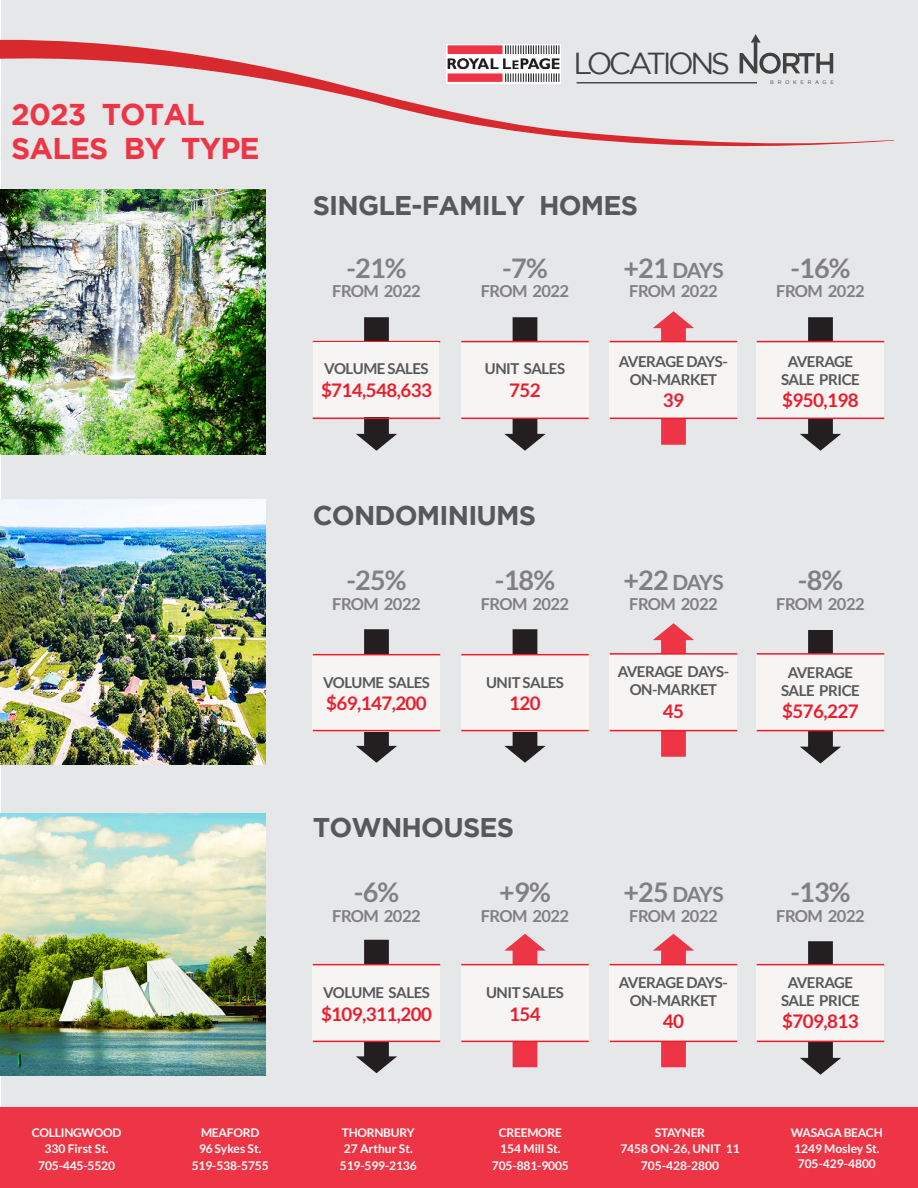
<style>
.page{position:relative;width:918px;height:1188px;background:#fff}
.page>*{position:absolute;margin:0;border:0;box-sizing:border-box;transform-origin:0 0}
.t1{font:30.3px "Gotham";letter-spacing:-.115em;color:#414141}
.t2{font:700 30px "Gotham";letter-spacing:-.03em;color:#ed3545}
.t3{font:700 27px "Gotham";letter-spacing:-.03em;color:#57585a}
.t4{font:700 27px "Lato";letter-spacing:-.03em;color:#807f84}
.t5{font:700 21px "Lato";letter-spacing:-.055em;color:#807f84}
.t6{font:700 18.75px "Lato";letter-spacing:-.03em;color:#eb1c2c}
.t7{font:700 16.5px "Lato";letter-spacing:-.03em;color:#807f84}
.t8{font:700 15px/18px "Lato";letter-spacing:-.03em;color:#57585a;text-align:center}
.t9{font:700 12px/15px "Lato";letter-spacing:-.01em;color:#fff}
.t10{font:5.25px "Gotham";letter-spacing:.7em;color:#414141}
.s1{font-size:27px}
</style>
<div class="page">
<div style="left:2px;top:0;width:916px;height:1107px;background:#e6e7e9"></div>
<svg style="left:653px;top:934px;width:41px;height:133px"></svg>
<svg style="left:653px;top:623px;width:41px;height:134px"></svg>
<svg style="left:800px;top:630px;width:41px;height:133px"></svg>
<svg style="left:504px;top:629px;width:42px;height:134px"></svg>
<svg style="left:356px;top:629px;width:41px;height:134px"></svg>
<svg style="left:356px;top:317px;width:41px;height:134px"></svg>
<div style="left:0;top:1107px;width:918px;height:81px;background:#ed3545"></div>
<svg style="left:504px;top:934px;width:42px;height:133px"></svg>
<svg style="left:800px;top:941px;width:41px;height:134px"></svg>
<svg style="left:800px;top:317px;width:41px;height:134px"></svg>
<svg style="left:653px;top:311px;width:41px;height:134px"></svg>
<div style="left:610px;top:343px;width:127px;height:76px;background:#f6f5f4"></div>
<svg style="left:504px;top:317px;width:42px;height:134px"></svg>
<div style="left:461px;top:343px;width:128px;height:76px;background:#f6f5f4"></div>
<div style="left:757px;top:343px;width:127px;height:76px;background:#f6f5f4"></div>
<hr style="left:461px;top:341px;width:128px;height:1px;background:#eb1c2c">
<hr style="left:313px;top:341px;width:127px;height:1px;background:#eb1c2c">
<hr style="left:757px;top:341px;width:127px;height:1px;background:#eb1c2c">
<hr style="left:461px;top:418px;width:128px;height:1px;background:#eb1c2c">
<hr style="left:313px;top:418px;width:127px;height:1px;background:#eb1c2c">
<hr style="left:757px;top:418px;width:127px;height:1px;background:#eb1c2c">
<div style="left:314px;top:342px;width:125px;height:75px;background:#f6f5f4"></div>
<hr style="left:610px;top:341px;width:127px;height:1px;background:#eb1c2c">
<hr style="left:610px;top:418px;width:127px;height:1px;background:#eb1c2c">
<div style="left:610px;top:654px;width:127px;height:76px;background:#f6f5f4"></div>
<div style="left:461px;top:656px;width:128px;height:76px;background:#f6f5f4"></div>
<div style="left:313px;top:656px;width:127px;height:76px;background:#f6f5f4"></div>
<div style="left:757px;top:654px;width:127px;height:76px;background:#f6f5f4"></div>
<hr style="left:461px;top:654px;width:128px;height:1px;background:#eb1c2c">
<hr style="left:313px;top:654px;width:127px;height:1px;background:#eb1c2c">
<hr style="left:757px;top:653px;width:127px;height:2px;background:#eb1c2c">
<hr style="left:461px;top:730px;width:128px;height:1px;background:#eb1c2c">
<hr style="left:313px;top:730px;width:127px;height:1px;background:#eb1c2c">
<hr style="left:757px;top:730px;width:127px;height:1px;background:#eb1c2c">
<hr style="left:610px;top:653px;width:127px;height:2px;background:#eb1c2c">
<hr style="left:610px;top:730px;width:127px;height:1px;background:#eb1c2c">
<div style="left:610px;top:966px;width:127px;height:76px;background:#f6f5f4"></div>
<svg style="left:356px;top:940px;width:41px;height:133px"></svg>
<div style="left:461px;top:966px;width:128px;height:76px;background:#f6f5f4"></div>
<div style="left:313px;top:966px;width:127px;height:76px;background:#f6f5f4"></div>
<div style="left:757px;top:966px;width:127px;height:76px;background:#f6f5f4"></div>
<hr style="left:461px;top:1041px;width:128px;height:1px;background:#eb1c2c">
<hr style="left:313px;top:964px;width:127px;height:1px;background:#eb1c2c">
<hr style="left:757px;top:964px;width:127px;height:1px;background:#eb1c2c">
<hr style="left:461px;top:964px;width:128px;height:1px;background:#eb1c2c">
<hr style="left:313px;top:1041px;width:127px;height:1px;background:#eb1c2c">
<hr style="left:757px;top:1041px;width:127px;height:1px;background:#eb1c2c">
<hr style="left:610px;top:964px;width:127px;height:1px;background:#eb1c2c">
<hr style="left:610px;top:1041px;width:127px;height:1px;background:#eb1c2c">
<img style="left:0;top:813px;width:266px;height:263px">
<img style="left:0;top:189px;width:266px;height:265px">
<img style="left:0;top:499px;width:266px;height:266px">
<svg style="left:0;top:37px;width:894px;height:111px"></svg>
<p class="t2" style="left:11px;top:97px;width:195px">2023 TOTAL</p>
<p class="t2" style="left:11px;top:131px;width:250px">SALES BY TYPE</p>
<p class="t9" style="left:32px;top:1125px;width:91px">COLLINGWOOD</p>
<p class="t9" style="left:45px;top:1141px;width:66px">330 First St.</p>
<p class="t9" style="left:38px;top:1158px;width:78px">705-445-5520</p>
<p class="t9" style="left:201px;top:1125px;width:60px">MEAFORD</p>
<p class="t9" style="left:199px;top:1141px;width:64px">96 Sykes St.</p>
<p class="t9" style="left:192px;top:1158px;width:78px">519-538-5755</p>
<h1 class="t1" style="left:573px;top:46px;width:158px">LOCATIONS</h1>
<p class="t10" style="left:770px;top:80px;width:65px">BROKERAGE</p>
<p class="t3" style="left:313px;top:190px;width:327px">SINGLE-FAMILY HOMES</p>
<p class="t4" style="left:346px;top:252px;width:62px">-21%</p>
<p class="t7" style="left:332px;top:282px;width:90px">FROM 2022</p>
<p class="t8" style="left:324px;top:360px;width:106px">VOLUME SALES</p>
<p class="t6" style="left:321px;top:379px;width:112px">$714,548,633</p>
<p class="t4" style="left:502px;top:252px;width:47px">-7%</p>
<p class="t7" style="left:481px;top:282px;width:90px">FROM 2022</p>
<p class="t8" style="left:485px;top:360px;width:82px">UNIT SALES</p>
<p class="t6" style="left:509px;top:379px;width:33px">752</p>
<p class="t3" style="left:313px;top:500px;width:225px">CONDOMINIUMS</p>
<p class="t4" style="left:346px;top:565px;width:62px">-25%</p>
<p class="t7" style="left:332px;top:594px;width:90px">FROM 2022</p>
<p class="t8" style="left:323px;top:673px;width:108px">VOLUME SALES</p>
<p class="t6" style="left:326px;top:693px;width:102px">$69,147,200</p>
<p class="t4" style="left:495px;top:565px;width:62px">-18%</p>
<p class="t7" style="left:481px;top:594px;width:90px">FROM 2022</p>
<p class="t8" style="left:486px;top:673px;width:79px">UNIT SALES</p>
<p class="t6" style="left:509px;top:693px;width:33px">120</p>
<p class="t5" style="left:623px;top:258px;width:102px"><span class="s1">+21</span> DAYS</p>
<p class="t7" style="left:629px;top:282px;width:90px">FROM 2022</p>
<p class="t8" style="left:619px;top:352px;width:110px">AVERAGE DAYS-</p>
<p class="t8" style="left:630px;top:370px;width:89px">ON-MARKET</p>
<p class="t6" style="left:663px;top:390px;width:23px">39</p>
<p class="t5" style="left:623px;top:570px;width:102px"><span class="s1">+22</span> DAYS</p>
<p class="t7" style="left:629px;top:594px;width:90px">FROM 2022</p>
<p class="t8" style="left:618px;top:663px;width:113px">AVERAGE DAYS-<br>ON-MARKET</p>
<p class="t6" style="left:663px;top:700px;width:23px">45</p>
<p class="t4" style="left:790px;top:252px;width:62px">-16%</p>
<p class="t7" style="left:776px;top:282px;width:90px">FROM 2022</p>
<p class="t8" style="left:781px;top:352px;width:80px">AVERAGE<br>SALE PRICE</p>
<p class="t6" style="left:782px;top:390px;width:78px">$950,198</p>
<p class="t4" style="left:798px;top:565px;width:47px">-8%</p>
<p class="t7" style="left:776px;top:594px;width:90px">FROM 2022</p>
<p class="t8" style="left:781px;top:663px;width:80px">AVERAGE<br>SALE PRICE</p>
<p class="t6" style="left:782px;top:701px;width:78px">$576,227</p>
<p class="t3" style="left:313px;top:812px;width:203px">TOWNHOUSES</p>
<p class="t4" style="left:354px;top:877px;width:47px">-6%</p>
<p class="t7" style="left:332px;top:906px;width:90px">FROM 2022</p>
<p class="t4" style="left:499px;top:877px;width:53px">+9%</p>
<p class="t7" style="left:481px;top:906px;width:90px">FROM 2022</p>
<p class="t8" style="left:323px;top:984px;width:108px">VOLUME SALES</p>
<p class="t6" style="left:321px;top:1003px;width:112px">$109,311,200</p>
<p class="t8" style="left:486px;top:984px;width:79px">UNIT SALES</p>
<p class="t6" style="left:509px;top:1003px;width:33px">154</p>
<p class="t9" style="left:342px;top:1125px;width:75px">THORNBURY</p>
<p class="t9" style="left:344px;top:1141px;width:70px">27 Arthur St.</p>
<p class="t9" style="left:340px;top:1158px;width:78px">519-599-2136</p>
<p class="t9" style="left:499px;top:1125px;width:65px">CREEMORE</p>
<p class="t9" style="left:500px;top:1141px;width:62px">154 Mill St.</p>
<p class="t9" style="left:492px;top:1158px;width:78px">705-881-9005</p>
<p class="t5" style="left:623px;top:882px;width:102px"><span class="s1">+25</span> DAYS</p>
<p class="t7" style="left:629px;top:906px;width:90px">FROM 2022</p>
<p class="t8" style="left:619px;top:973px;width:110px">AVERAGE DAYS-</p>
<p class="t8" style="left:630px;top:991px;width:89px">ON-MARKET</p>
<p class="t6" style="left:663px;top:1011px;width:23px">40</p>
<p class="t4" style="left:790px;top:877px;width:62px">-13%</p>
<p class="t7" style="left:776px;top:906px;width:90px">FROM 2022</p>
<p class="t8" style="left:788px;top:973px;width:67px">AVERAGE</p>
<p class="t8" style="left:781px;top:991px;width:80px">SALE PRICE</p>
<p class="t6" style="left:782px;top:1011px;width:78px">$709,813</p>
<p class="t9" style="left:655px;top:1125px;width:52px">STAYNER</p>
<p class="t9" style="left:620px;top:1141px;width:121px">7458 ON-26, UNIT 11</p>
<p class="t9" style="left:641px;top:1158px;width:80px">705-428-2800</p>
<p class="t9" style="left:791px;top:1125px;width:93px">WASAGA BEACH</p>
<p class="t9" style="left:794px;top:1141px;width:87px">1249 Mosley St.<br>705-429-4800</p>
</div>
